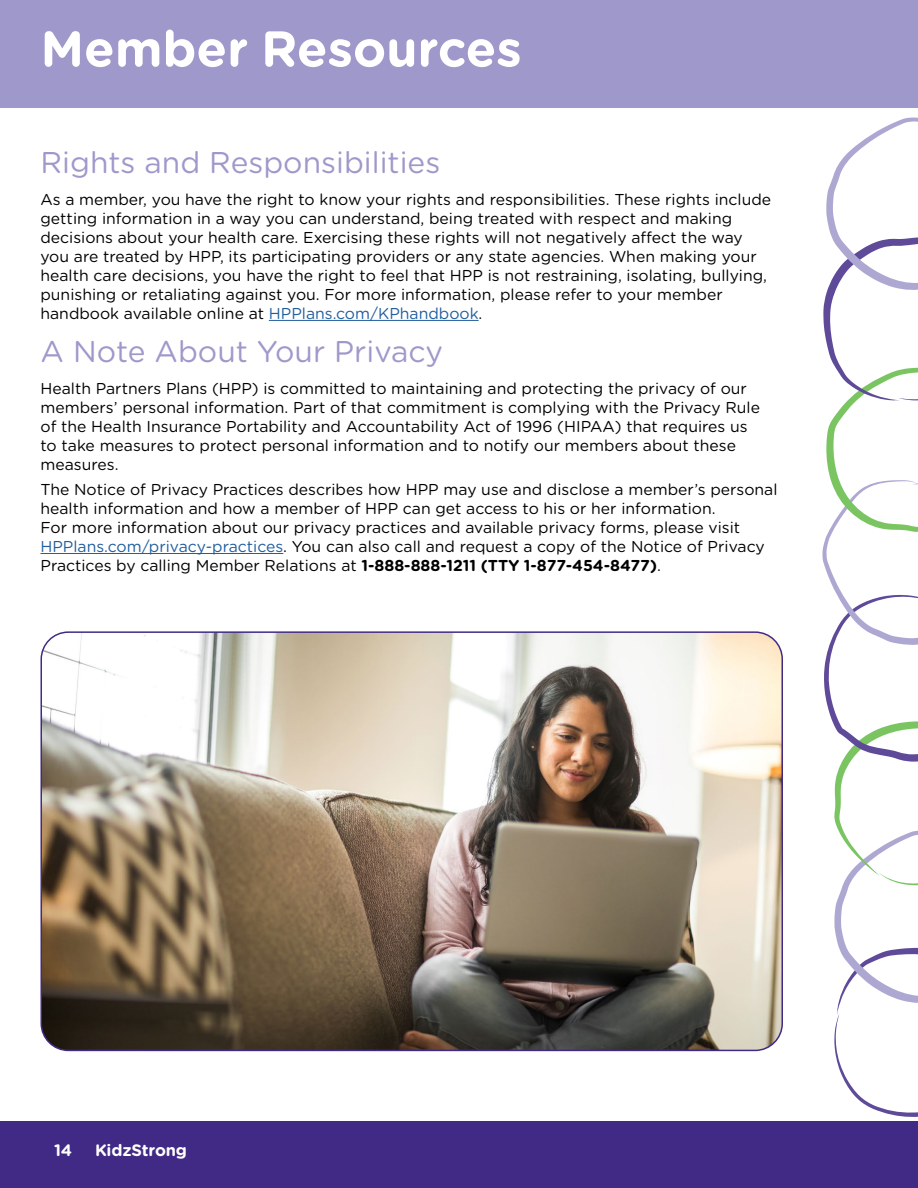
<style>
.page{position:relative;width:918px;height:1188px;background:#fff}
.page>*{position:absolute;margin:0;border:0;box-sizing:border-box;transform-origin:0 0}
.Section_Header-H1{font:700 50.25px "Gotham Rounded";color:#fff}
.Article-H2{font:30px "Gotham Rounded";color:#9f99cb}
.Article-H3{font:30px "Gotham Rounded";color:#9f99cb}
.t1{font:700 16.5px "Gotham Rounded";letter-spacing:-.01em;color:#fff}
.Body-P{font:15.75px/18.9px "Gotham Rounded";color:#000}
.s1{color:#215e9e}
.s2{font-weight:700}
</style>
<div class="page">
<div style="left:0;top:1121px;width:918px;height:67px;background:#412a86"></div>
<div style="left:0;top:0;width:918px;height:108px;background:#9f99cb"></div>
<hr style="left:269px;top:320px;width:210px;height:1px;background:#215e9e">
<hr style="left:40px;top:553px;width:243px;height:1px;background:#215e9e">
<svg style="left:822px;top:118px;width:95px;height:999px"></svg>
<img style="left:41px;top:634px;width:741px;height:416px">
<div style="left:41px;top:631px;width:742px;height:420px;border:2px solid #412a86;border-radius:27px"></div>
<p class="Section_Header-H1" style="left:40px;top:12px;width:483px">Member Resources</p>
<h2 class="Article-H2" style="left:40px;top:142px;width:401px">Rights and Responsibilities</h2>
<h1 class="Body-P" style="left:40px;top:190px;width:732px">As a member, you have the right to know your rights and responsibilities. These rights include getting information in a way you can understand, being treated with respect and making decisions about your health care. Exercising these rights will not negatively affect the way you are treated by HPP, its participating providers or any state agencies. When making your health care decisions, you have the right to feel that HPP is not restraining, isolating, bullying, punishing or retaliating against you. For more information, please refer to your member handbook available online at <span class="s1">HPPlans.com/KPhandbook</span>.</h1>
<p class="Article-H3" style="left:40px;top:330px;width:404px">A Note About Your Privacy</p>
<h1 class="Body-P" style="left:40px;top:378px;width:721px">Health Partners Plans (HPP) is committed to maintaining and protecting the privacy of our members’ personal information. Part of that commitment is complying with the Privacy Rule of the Health Insurance Portability and Accountability Act of 1996 (HIPAA) that requires us to take measures to protect personal information and to notify our members about these measures.</h1>
<h1 class="Body-P" style="left:40px;top:480px;width:739px">The Notice of Privacy Practices describes how HPP may use and disclose a member’s personal health information and how a member of HPP can get access to his or her information.<br>For more information about our privacy practices and available privacy forms, please visit <span class="s1">HPPlans.com/privacy-practices</span>. You can also call and request a copy of the Notice of Privacy Practices by calling Member Relations at <span class="s2">1-888-888-1211 (TTY 1-877-454-8477)</span>.</h1>
<p class="t1" style="left:54px;top:1138px;width:20px">14</p>
<p class="t1" style="left:95px;top:1138px;width:94px">KidzStrong</p>
</div>
